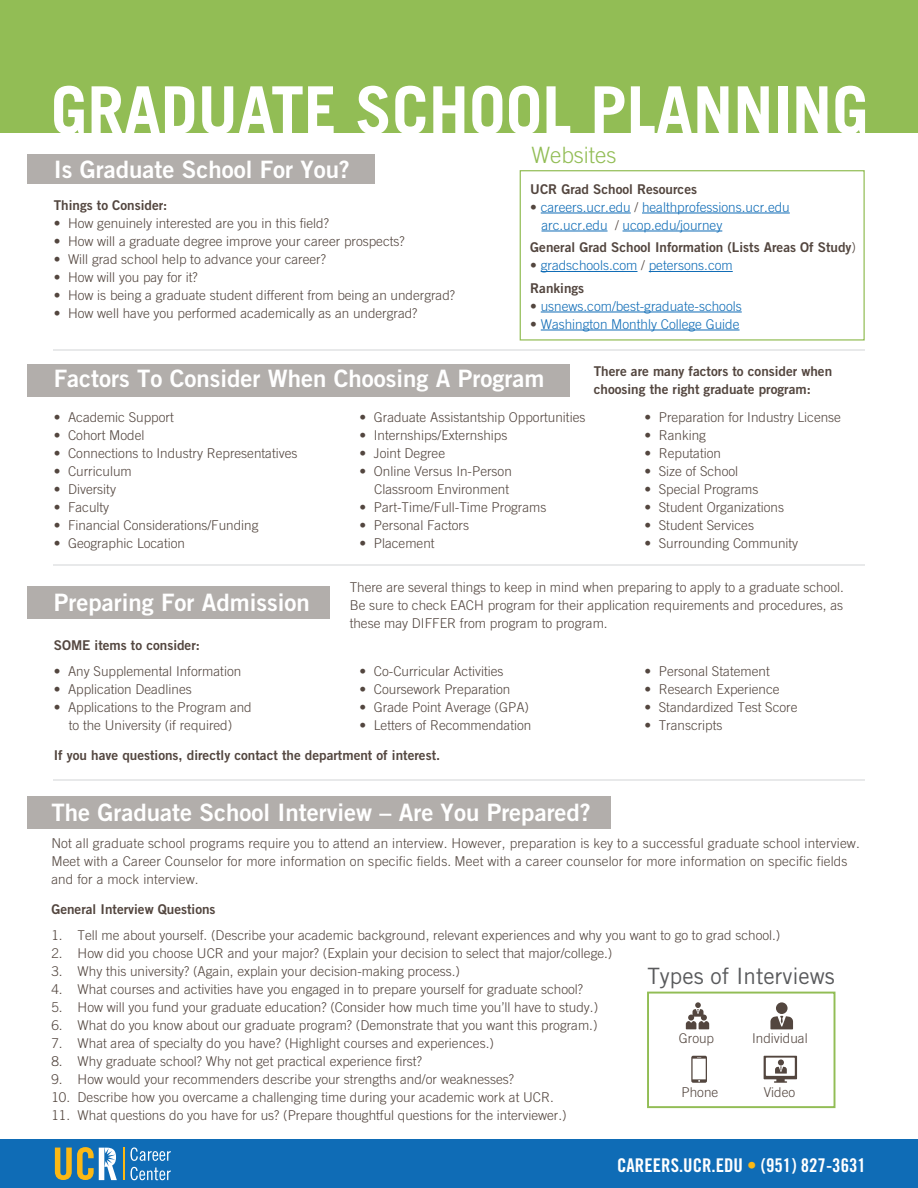
<style>
.page{position:relative;width:918px;height:1188px;background:#fff}
.page>*{position:absolute;margin:0;border:0;box-sizing:border-box;transform-origin:0 0}
.t1{font:700 66px "Trade Gothic";color:#fff}
.t2{font:24px "Trade Gothic Bold Two";color:#fff}
.t3{font:22.5px "Trade Gothic";color:#595a5c}
.t4{font:300 22.5px "Trade Gothic";color:#92bd55}
.t5{font:18.9px "Trade Gothic Bold Cond Twenty";color:#fff}
.t6{font:300 13.5px/18px "Trade Gothic";color:#53463f;text-align:justify}
.t7{font:13.5px/18px "Trade Gothic Bold Two";color:#53463f}
.t8{font:300 13.5px/18px "Trade Gothic";color:#0f6cb6}
.s1{color:#53463f}
.s2{font-family:"Trade Gothic";font-weight:300}
.s3{color:#fcb814}
</style>
<div class="page">
<div style="left:27px;top:154px;width:347px;height:30px;background:#b2aeab"></div>
<div style="left:27px;top:364px;width:543px;height:32px;background:#b2aeab"></div>
<div style="left:27px;top:586px;width:303px;height:32px;background:#b2aeab"></div>
<div style="left:27px;top:797px;width:584px;height:32px;background:#b2aeab"></div>
<div style="left:0;top:0;width:918px;height:133px;background:#92bd55"></div>
<hr style="left:54px;top:350px;width:811px;height:1px;background:#e8e9ea">
<hr style="left:54px;top:565px;width:811px;height:1px;background:#e8e9ea">
<hr style="left:54px;top:779px;width:811px;height:2px;background:#e8e9ea">
<hr style="left:541px;top:213px;width:90px;height:1px;background:#0f6cb6">
<hr style="left:642px;top:213px;width:148px;height:1px;background:#0f6cb6">
<hr style="left:542px;top:231px;width:66px;height:1px;background:#0f6cb6">
<hr style="left:623px;top:231px;width:99px;height:1px;background:#0f6cb6">
<hr style="left:541px;top:271px;width:97px;height:1px;background:#0f6cb6">
<hr style="left:649px;top:271px;width:84px;height:1px;background:#0f6cb6">
<hr style="left:541px;top:312px;width:201px;height:1px;background:#0f6cb6">
<hr style="left:541px;top:330px;width:199px;height:1px;background:#0f6cb6">
<div style="left:520px;top:170px;width:345px;height:171px;border:1px solid #92bd55"></div>
<div style="left:0;top:1139px;width:918px;height:49px;background:#0f6cb6"></div>
<hr style="left:123px;top:1148px;width:1px;height:32px;background:#fcb814">
<svg style="left:131px;top:1147px;width:40px;height:14px"></svg>
<svg style="left:131px;top:1167px;width:40px;height:13px"></svg>
<svg style="left:55px;top:1147px;width:62px;height:33px"></svg>
<div style="left:647px;top:992px;width:188px;height:116px;border:2px solid #92bd55"></div>
<svg style="left:686px;top:1002px;width:23px;height:27px"></svg>
<div style="left:776px;top:1002px;width:12px;height:12px;background:#53463f;border-radius:50%"></div>
<svg style="left:770px;top:1016px;width:23px;height:13px"></svg>
<svg style="left:691px;top:1056px;width:16px;height:27px"></svg>
<svg style="left:764px;top:1056px;width:33px;height:27px"></svg>
<h1 class="t1" style="left:51px;top:70px;width:820px">GRADUATE SCHOOL PLANNING</h1>
<h2 class="t2" style="left:54px;top:155px;width:297px">Is Graduate School For You?</h2>
<p class="t7" style="left:54px;top:196px;width:115px">Things to Consider:</p>
<p class="t6" style="left:54px;top:214px;width:277px">• How genuinely interested are you in this field?</p>
<p class="t6" style="left:54px;top:232px;width:353px">• How will a graduate degree improve your career prospects?</p>
<p class="t6" style="left:54px;top:250px;width:274px">• Will grad school help to advance your career?</p>
<p class="t6" style="left:54px;top:268px;width:146px">• How will you pay for it?</p>
<p class="t6" style="left:54px;top:286px;width:403px">• How is being a graduate student different from being an undergrad?</p>
<p class="t6" style="left:54px;top:304px;width:365px">• How well have you performed academically as an undergrad?</p>
<h3 class="t4" style="left:531px;top:142px;width:86px">Websites</h3>
<p class="t7" style="left:530px;top:180px;width:168px">UCR Grad School Resources</p>
<p class="t8" style="left:542px;top:198px;width:250px;text-indent:-11px"><span class="s1">•</span> careers.ucr.edu <span class="s1">/</span> healthprofessions.ucr.edu arc.ucr.edu <span class="s1">/</span> ucop.edu/journey</p>
<p class="t7" style="left:530px;top:238px;width:327px">General Grad School Information (Lists Areas Of Study<span class="s2">)</span></p>
<p class="t8" style="left:530px;top:256px;width:204px"><span class="s1">•</span> gradschools.com <span class="s1">/</span> petersons.com</p>
<p class="t7" style="left:530px;top:279px;width:56px">Rankings</p>
<p class="t8" style="left:530px;top:297px;width:213px"><span class="s1">•</span> usnews.com/best-graduate-schools</p>
<p class="t8" style="left:530px;top:315px;width:211px"><span class="s1">•</span> Washington Monthly College Guide</p>
<h2 class="t2" style="left:54px;top:364px;width:492px">Factors To Consider When Choosing A Program</h2>
<p class="t7" style="left:594px;top:362px;width:240px">There are many factors to consider when choosing the right graduate program:</p>
<p class="t6" style="left:54px;top:408px;width:122px">• Academic Support</p>
<p class="t6" style="left:54px;top:426px;width:92px">• Cohort Model</p>
<p class="t6" style="left:54px;top:444px;width:245px">• Connections to Industry Representatives</p>
<p class="t6" style="left:54px;top:462px;width:80px">• Curriculum</p>
<p class="t6" style="left:54px;top:480px;width:64px">• Diversity</p>
<p class="t6" style="left:54px;top:498px;width:57px">• Faculty</p>
<p class="t6" style="left:54px;top:516px;width:206px">• Financial Considerations/Funding</p>
<p class="t6" style="left:54px;top:534px;width:133px">• Geographic Location</p>
<p class="t6" style="left:644px;top:408px;width:198px">• Preparation for Industry License</p>
<p class="t6" style="left:644px;top:426px;width:63px">• Ranking</p>
<p class="t6" style="left:644px;top:444px;width:78px">• Reputation</p>
<p class="t6" style="left:644px;top:462px;width:95px">• Size of School</p>
<p class="t6" style="left:644px;top:480px;width:115px">• Special Programs</p>
<p class="t6" style="left:644px;top:498px;width:141px">• Student Organizations</p>
<p class="t6" style="left:644px;top:516px;width:111px">• Student Services</p>
<p class="t6" style="left:644px;top:534px;width:155px">• Surrounding Community</p>
<p class="t6" style="left:360px;top:408px;width:227px">• Graduate Assistantship Opportunities</p>
<p class="t6" style="left:360px;top:426px;width:149px">• Internships/Externships</p>
<p class="t6" style="left:360px;top:444px;width:87px">• Joint Degree</p>
<p class="t6" style="left:360px;top:462px;width:154px;text-align:right">• Online Versus In-Person<br>Classroom Environment</p>
<p class="t6" style="left:360px;top:498px;width:188px">• Part-Time/Full-Time Programs</p>
<p class="t6" style="left:360px;top:516px;width:111px">• Personal Factors</p>
<p class="t6" style="left:360px;top:534px;width:77px">• Placement</p>
<h2 class="t2" style="left:54px;top:588px;width:257px">Preparing For Admission</h2>
<p class="t6" style="left:350px;top:578px;width:496px">There are several things to keep in mind when preparing to apply to a graduate school.<br>Be sure to check EACH program for their application requirements and procedures, as these may DIFFER from program to program.</p>
<p class="t7" style="left:54px;top:635px;width:148px">SOME items to consider:</p>
<p class="t6" style="left:54px;top:662px;width:189px">• Any Supplemental Information</p>
<p class="t6" style="left:54px;top:680px;width:140px">• Application Deadlines</p>
<p class="t6" style="left:54px;top:698px;width:200px;text-align:center">• Applications to the Program and to the University (if required)</p>
<p class="t6" style="left:360px;top:662px;width:145px">• Co-Curricular Activities</p>
<p class="t6" style="left:360px;top:680px;width:152px">• Coursework Preparation</p>
<p class="t6" style="left:360px;top:698px;width:171px">• Grade Point Average (GPA)</p>
<p class="t6" style="left:360px;top:716px;width:173px">• Letters of Recommendation</p>
<p class="t7" style="left:54px;top:746px;width:388px">If you have questions, directly contact the department of interest.</p>
<p class="t6" style="left:644px;top:662px;width:127px">• Personal Statement</p>
<p class="t6" style="left:644px;top:680px;width:137px">• Research Experience</p>
<p class="t6" style="left:644px;top:698px;width:155px">• Standardized Test Score</p>
<p class="t6" style="left:644px;top:716px;width:80px">• Transcripts</p>
<h2 class="t2" style="left:51px;top:797px;width:541px">The Graduate School Interview – Are You Prepared?</h2>
<p class="t6" style="left:51px;top:834px;width:810px;text-align:left">Not all graduate school programs require you to attend an interview. However, preparation is key to a successful graduate school interview.<br>Meet with a Career Counselor for more information on specific fields. Meet with a career counselor for more information on specific fields and for a mock interview.</p>
<p class="t7" style="left:51px;top:900px;width:166px">General Interview Questions</p>
<p class="t6" style="left:51px;top:926px;width:731px">1. Tell me about yourself. (Describe your academic background, relevant experiences and why you want to go to grad school.)</p>
<p class="t6" style="left:51px;top:944px;width:563px">2. How did you choose UCR and your major? (Explain your decision to select that major/college.)</p>
<p class="t6" style="left:51px;top:962px;width:410px">3. Why this university? (Again, explain your decision-making process.)</p>
<p class="t6" style="left:51px;top:980px;width:533px">4. What courses and activities have you engaged in to prepare yourself for graduate school?</p>
<p class="t6" style="left:51px;top:998px;width:548px">5. How will you fund your graduate education? (Consider how much time you’ll have to study.)</p>
<p class="t6" style="left:51px;top:1016px;width:548px">6. What do you know about our graduate program? (Demonstrate that you want this program.)</p>
<p class="t6" style="left:51px;top:1034px;width:444px">7. What area of specialty do you have? (Highlight courses and experiences.)</p>
<p class="t6" style="left:51px;top:1052px;width:372px">8. Why graduate school? Why not get practical experience first?</p>
<p class="t6" style="left:51px;top:1070px;width:464px">9. How would your recommenders describe your strengths and/or weaknesses?</p>
<p class="t6" style="left:51px;top:1088px;width:504px">10. Describe how you overcame a challenging time during your academic work at UCR.</p>
<p class="t6" style="left:51px;top:1106px;width:517px">11. What questions do you have for us? (Prepare thoughtful questions for the interviewer.)</p>
<h3 class="t3" style="left:647px;top:963px;width:189px">Types of Interviews</h3>
<p class="t6" style="left:679px;top:1029px;width:37px">Group</p>
<p class="t6" style="left:752px;top:1029px;width:57px">Individual</p>
<p class="t6" style="left:682px;top:1083px;width:38px">Phone</p>
<p class="t6" style="left:764px;top:1083px;width:33px">Video</p>
<h3 class="t5" style="left:617px;top:1154px;width:250px">CAREERS.UCR.EDU <span class="s3">•</span> (951) 827-3631</h3>
</div>
